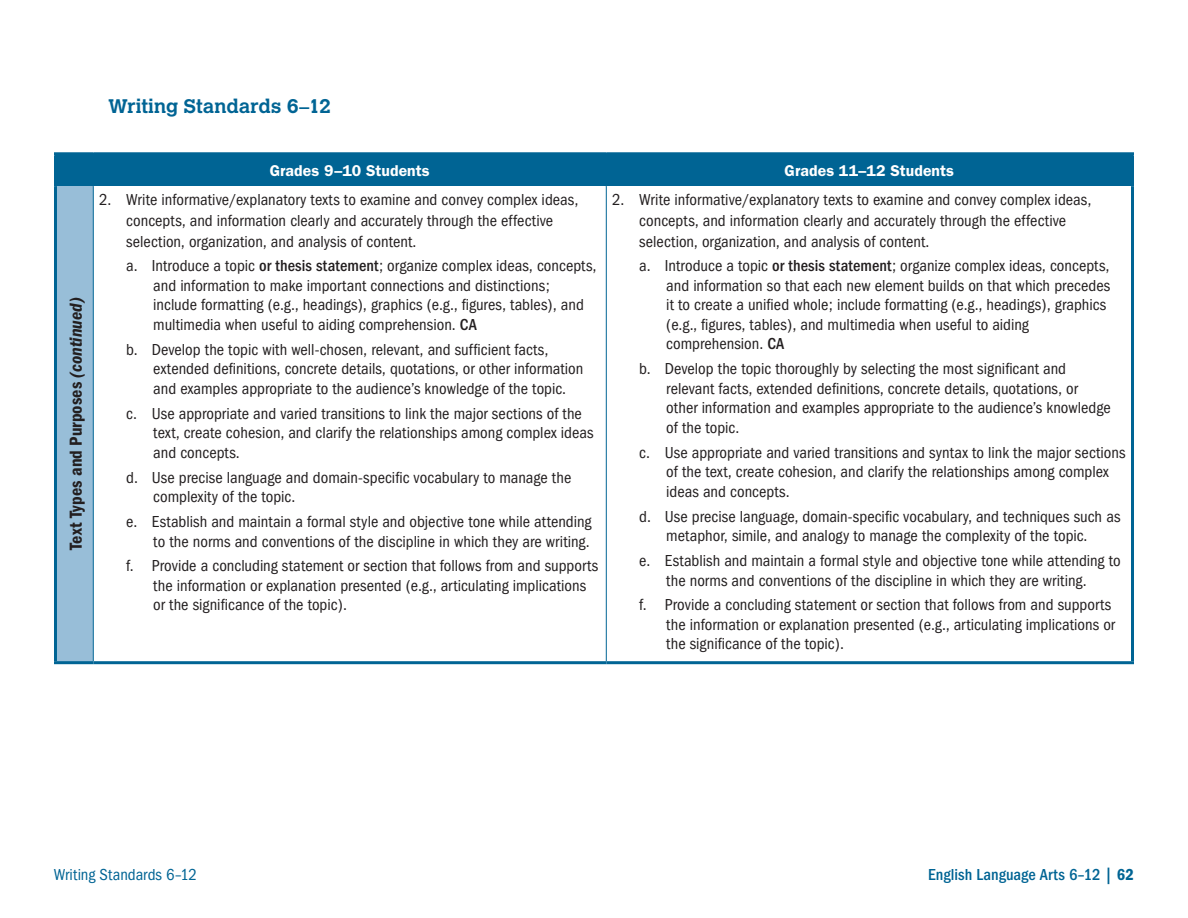
<style>
.page{position:relative;width:1188px;height:918px;background:#fff}
.page>*{position:absolute;margin:0;border:0;box-sizing:border-box;transform-origin:0 0}
.t1{font:700 19.5px "Calvert";color:#006494}
.t2{font:600 condensed 18px "Franklin Gothic";color:#231f20}
.t3{font:condensed 16.5px/19.5px "Franklin Gothic";color:#231f20}
.t4{font:500 condensed 16.5px "Franklin Gothic";color:#006494}
.t5{font:condensed 16.5px "Franklin Gothic";color:#006494}
.t6{font:600 15.75px "Franklin Gothic";letter-spacing:.005em;color:#fff}
.s1{font-family:"Franklin Gothic";font-weight:600;font-stretch:condensed;font-size:31.65px;color:#fff}
.s2{font-weight:500}
.s3{font-style:italic}
.s4{font-weight:600}
</style>
<div class="page">
<div style="left:56px;top:154px;width:37px;height:32px;background:#006494"></div>
<div style="left:93px;top:154px;width:513px;height:32px;background:#006494"></div>
<div style="left:606px;top:154px;width:526px;height:32px;background:#006494"></div>
<div style="left:56px;top:186px;width:37px;height:477px;background:#98bed8"></div>
<hr style="left:93px;top:186px;width:1px;height:475px;background:#006494">
<hr style="left:606px;top:186px;width:1px;height:475px;background:#006494">
<hr style="left:54px;top:152px;width:39px;height:3px;background:#006494">
<hr style="left:54px;top:155px;width:3px;height:31px;background:#006494">
<hr style="left:93px;top:152px;width:513px;height:3px;background:#006494">
<hr style="left:606px;top:152px;width:528px;height:3px;background:#006494">
<hr style="left:1131px;top:155px;width:3px;height:31px;background:#006494">
<hr style="left:54px;top:186px;width:3px;height:475px;background:#006494">
<hr style="left:1131px;top:186px;width:3px;height:475px;background:#006494">
<hr style="left:54px;top:661px;width:39px;height:3px;background:#006494">
<hr style="left:93px;top:661px;width:513px;height:3px;background:#006494">
<hr style="left:606px;top:661px;width:528px;height:3px;background:#006494">
<h2 class="t1" style="left:69px;top:94px;width:263px"><span class="s1">w</span> Writing Standards 6–12</h2>
<p class="t6" style="left:270px;top:161px;width:162px">Grades 9–10 Students</p>
<p class="t6" style="left:785px;top:161px;width:171px">Grades 11–12 Students</p>
<p class="t3" style="left:99px;top:190px;width:480px">2. Write informative/explanatory texts to examine and convey complex ideas,</p>
<p class="t3" style="left:612px;top:190px;width:480px">2. Write informative/explanatory texts to examine and convey complex ideas,</p>
<p class="t3" style="left:126px;top:211px;width:428px">concepts, and information clearly and accurately through the effective</p>
<p class="t3" style="left:639px;top:211px;width:428px">concepts, and information clearly and accurately through the effective</p>
<p class="t3" style="left:126px;top:232px;width:292px">selection, organization, and analysis of content.</p>
<p class="t3" style="left:639px;top:232px;width:292px">selection, organization, and analysis of content.</p>
<p class="t3" style="left:126px;top:256px;width:472px">a. Introduce a topic <span class="s2">or thesis statement</span>; organize complex ideas, concepts,</p>
<p class="t3" style="left:639px;top:256px;width:472px">a. Introduce a topic <span class="s2">or thesis statement</span>; organize complex ideas, concepts,</p>
<p class="t3" style="left:153px;top:276px;width:398px">and information to make important connections and distinctions;</p>
<p class="t3" style="left:666px;top:276px;width:446px">and information so that each new element builds on that which precedes</p>
<p class="t2" style="left:65px;top:550px;width:255px;rotate:-90deg">T e x t T y ep s a n d P ru p o s e s <span class="s3">oc( i tn n u e )d</span></p>
<p class="t3" style="left:153px;top:295px;width:432px">include formatting (e.g., headings), graphics (e.g., figures, tables), and</p>
<p class="t3" style="left:666px;top:295px;width:442px">it to create a unified whole; include formatting (e.g., headings), graphics</p>
<p class="t3" style="left:153px;top:315px;width:325px">multimedia when useful to aiding comprehension. <span class="s2">CA</span></p>
<p class="t3" style="left:666px;top:315px;width:364px">(e.g., figures, tables), and multimedia when useful to aiding comprehension. <span class="s2">CA</span></p>
<p class="t3" style="left:153px;top:340px;width:432px;text-indent:-27px">b. Develop the topic with well-chosen, relevant, and sufficient facts, extended definitions, concrete details, quotations, or other information</p>
<p class="t3" style="left:639px;top:359px;width:428px">b. Develop the topic thoroughly by selecting the most significant and</p>
<p class="t3" style="left:153px;top:379px;width:414px">and examples appropriate to the audience’s knowledge of the topic.</p>
<p class="t3" style="left:666px;top:379px;width:446px">relevant facts, extended definitions, concrete details, quotations, or other information and examples appropriate to the audience’s knowledge</p>
<p class="t3" style="left:126px;top:404px;width:457px">c. Use appropriate and varied transitions to link the major sections of the</p>
<p class="t3" style="left:666px;top:418px;width:75px">of the topic.</p>
<p class="t3" style="left:153px;top:423px;width:442px">text, create cohesion, and clarify the relationships among complex ideas and concepts.</p>
<p class="t3" style="left:666px;top:443px;width:461px;text-indent:-27px">c. Use appropriate and varied transitions and syntax to link the major sections of the text, create cohesion, and clarify the relationships among complex</p>
<p class="t3" style="left:126px;top:468px;width:447px">d. Use precise language and domain-specific vocabulary to manage the</p>
<p class="t3" style="left:666px;top:482px;width:125px">ideas and concepts.</p>
<p class="t3" style="left:153px;top:487px;width:144px">complexity of the topic.</p>
<p class="t3" style="left:639px;top:507px;width:483px">d. Use precise language, domain-specific vocabulary, and techniques such as</p>
<p class="t3" style="left:126px;top:512px;width:467px">e. Establish and maintain a formal style and objective tone while attending</p>
<p class="t3" style="left:666px;top:526px;width:423px">metaphor, simile, and analogy to manage the complexity of the topic.</p>
<p class="t3" style="left:153px;top:532px;width:438px">to the norms and conventions of the discipline in which they are writing.</p>
<p class="t3" style="left:126px;top:556px;width:474px">f. Provide a concluding statement or section that follows from and supports</p>
<p class="t3" style="left:153px;top:576px;width:434px">the information or explanation presented (e.g., articulating implications or the significance of the topic).</p>
<p class="t3" style="left:639px;top:551px;width:483px">e. Establish and maintain a formal style and objective tone while attending to</p>
<p class="t3" style="left:666px;top:571px;width:422px">the norms and conventions of the discipline in which they are writing.</p>
<p class="t3" style="left:666px;top:595px;width:450px;text-indent:-27px">f. Provide a concluding statement or section that follows from and supports the information or explanation presented (e.g., articulating implications or the significance of the topic).</p>
<p class="t5" style="left:54px;top:865px;width:145px">Writing Standards 6–12</p>
<p class="t4" style="left:928px;top:865px;width:207px">English Language Arts 6–12 | <span class="s4">62</span></p>
</div>
